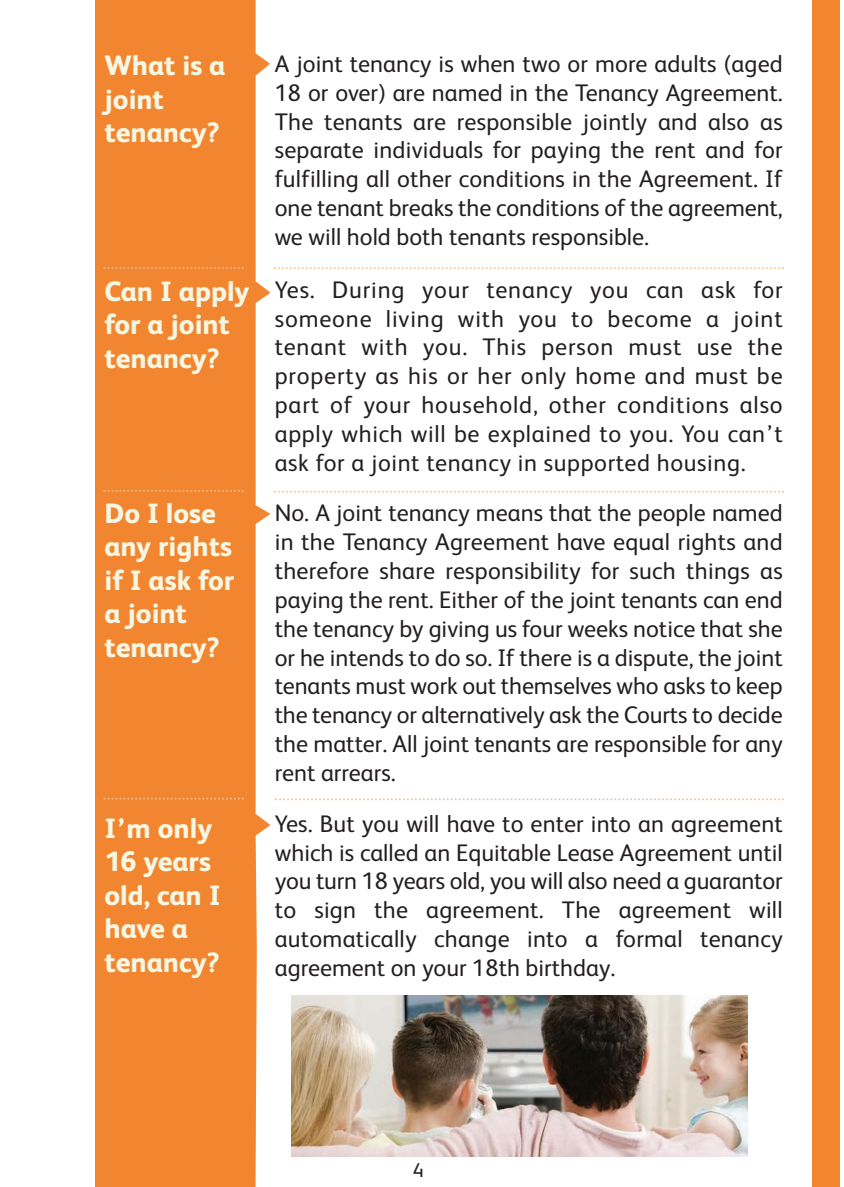
<style>
.page{position:relative;width:844px;height:1187px;background:#fff}
.page>*{position:absolute;margin:0;border:0;box-sizing:border-box;transform-origin:0 0}
.t1{font:800 28px/33.6px "FS Albert";color:#f6f7e3}
.t2{font:24px/28.8px "FS Albert";color:#231f20;text-align:justify}
.t3{font:20px "FS Albert";color:#231f20}
</style>
<div class="page">
<svg style="left:95px;top:0;width:175px;height:1186px;background:#f38f40"></svg>
<img style="left:291px;top:995px;width:456px;height:160px">
<svg style="left:273px;top:267px;width:510px;height:2px"></svg>
<svg style="left:273px;top:490px;width:510px;height:2px"></svg>
<svg style="left:275px;top:798px;width:508px;height:2px"></svg>
<svg style="left:103px;top:267px;width:140px;height:2px"></svg>
<svg style="left:103px;top:490px;width:141px;height:2px"></svg>
<svg style="left:103px;top:797px;width:141px;height:2px"></svg>
<div style="left:811px;top:0;width:28px;height:1186px;background:#f28630"></div>
<p class="t1" style="left:104px;top:51px;width:122px">What is a joint tenancy?</p>
<p class="t1" style="left:104px;top:277px;width:146px">Can I apply for a joint tenancy?</p>
<p class="t1" style="left:104px;top:498px;width:131px">Do I lose any rights if I ask for a joint tenancy?</p>
<p class="t1" style="left:104px;top:813px;width:118px">I’m only<br>16 years old, can I have a tenancy?</p>
<p class="t2" style="left:274px;top:52px;width:509px">A joint tenancy is when two or more adults (aged 18 or over) are named in the Tenancy Agreement.<br>The tenants are responsible jointly and also as separate individuals for paying the rent and for fulfilling all other conditions in the Agreement. If one tenant breaks the conditions of the agreement, we will hold both tenants responsible.</p>
<p class="t2" style="left:274px;top:277px;width:509px">Yes. During your tenancy you can ask for someone living with you to become a joint tenant with you. This person must use the property as his or her only home and must be part of your household, other conditions also apply which will be explained to you. You can’t ask for a joint tenancy in supported housing.</p>
<p class="t2" style="left:274px;top:501px;width:509px">No. A joint tenancy means that the people named in the Tenancy Agreement have equal rights and therefore share responsibility for such things as paying the rent. Either of the joint tenants can end the tenancy by giving us four weeks notice that she or he intends to do so. If there is a dispute, the joint tenants must work out themselves who asks to keep the tenancy or alternatively ask the Courts to decide the matter. All joint tenants are responsible for any rent arrears.</p>
<p class="t2" style="left:274px;top:811px;width:509px">Yes. But you will have to enter into an agreement which is called an Equitable Lease Agreement until you turn 18 years old, you will also need a guarantor to sign the agreement. The agreement will automatically change into a formal tenancy agreement on your 18th birthday.</p>
<p class="t3" style="left:412px;top:1163px;width:12px">4</p>
</div>
